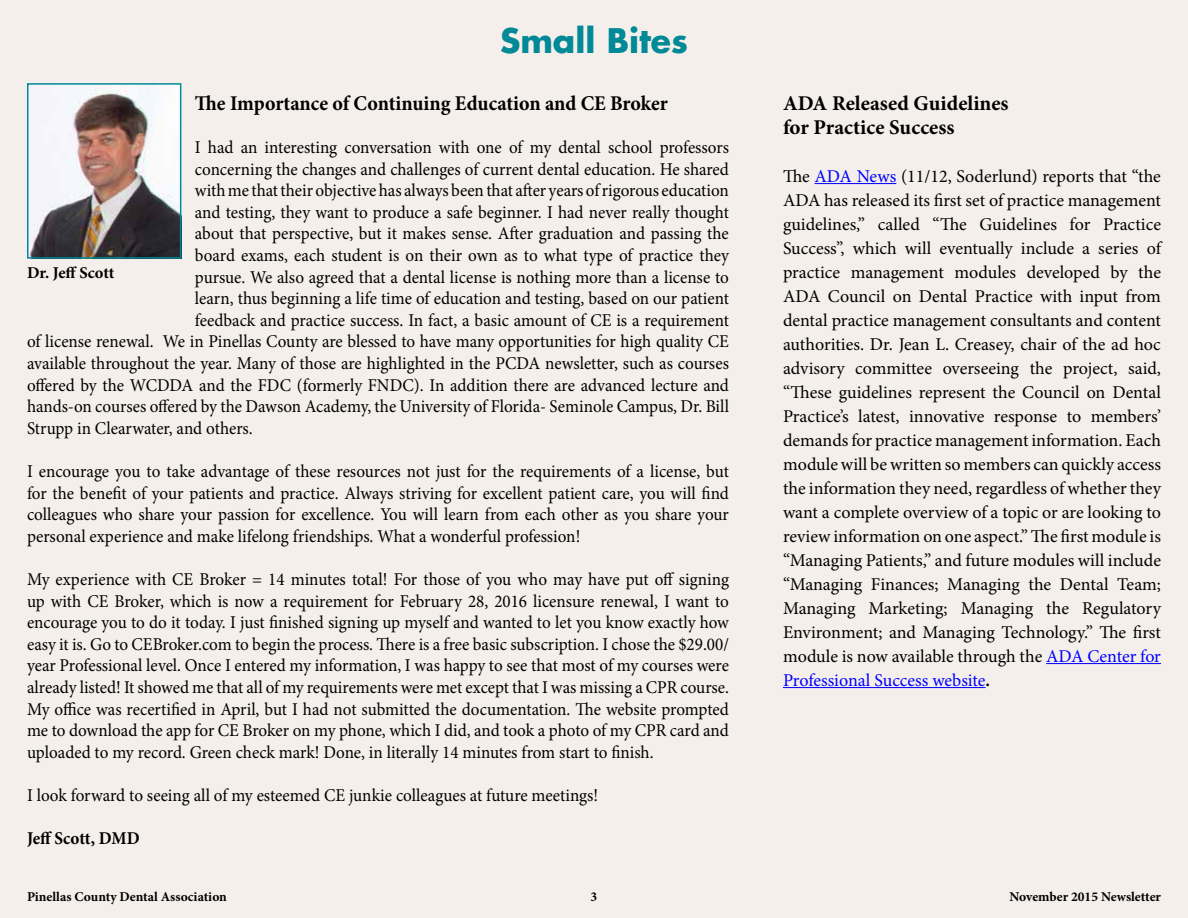
<style>
.page{position:relative;width:1188px;height:918px;background:#f4efea}
.page>*{position:absolute;margin:0;border:0;box-sizing:border-box;transform-origin:0 0}
.t1{font:700 33px "Futura";color:#008996}
.t2{font:700 21px "Minion Pro";color:#000;scale:.95 1}
.t3{font:700 21px/24px "Minion Pro";color:#000}
.t4{font:18px/21.6px "Minion Pro";color:#000;text-align:justify;scale:.95 1}
.t5{font:18px/24px "Minion Pro";color:#000;text-align:justify}
.t6{font:700 18px "Minion Pro";letter-spacing:-.005em;color:#000;scale:.95 1}
.t7{font:700 16.5px "Minion Pro";letter-spacing:-.005em;color:#000}
.t8{font:700 13.5px "Minion Pro";color:#000}
.s1{color:#00f}
.s2{font-weight:700}
</style>
<div class="page">
<hr style="left:815px;top:183px;width:81px;height:1px;background:#00f">
<hr style="left:1046px;top:663px;width:115px;height:1px;background:#00f">
<hr style="left:783px;top:687px;width:203px;height:1px;background:#00f">
<img style="left:30px;top:86px;width:148px;height:170px">
<div style="left:27px;top:83px;width:154px;height:176px;border:2px solid #008996"></div>
<h1 class="t1" style="left:500px;top:18px;width:189px">Small Bites</h1>
<p class="t2" style="left:195px;top:88px;width:499px">The Importance of Continuing Education and CE Broker</p>
<p class="t4" style="left:195px;top:137px;width:564px">I had an interesting conversation with one of my dental school professors</p>
<p class="t4" style="left:195px;top:158px;width:564px">concerning the changes and challenges of current dental education. He shared</p>
<p class="t4" style="left:195px;top:180px;width:564px">with me that their objective has always been that after years of rigorous education</p>
<p class="t4" style="left:195px;top:201px;width:564px">and testing, they want to produce a safe beginner. I had never really thought</p>
<p class="t4" style="left:195px;top:223px;width:564px">about that perspective, but it makes sense. After graduation and passing the</p>
<p class="t4" style="left:195px;top:245px;width:564px">board exams, each student is on their own as to what type of practice they</p>
<p class="t4" style="left:195px;top:266px;width:564px">pursue. We also agreed that a dental license is nothing more than a license to</p>
<p class="t4" style="left:195px;top:288px;width:564px">learn, thus beginning a life time of education and testing, based on our patient</p>
<p class="t4" style="left:195px;top:309px;width:564px">feedback and practice success. In fact, a basic amount of CE is a requirement</p>
<p class="t4" style="left:27px;top:331px;width:740px">of license renewal. We in Pinellas County are blessed to have many opportunities for high quality CE</p>
<p class="t4" style="left:27px;top:353px;width:740px">available throughout the year. Many of those are highlighted in the PCDA newsletter, such as courses</p>
<p class="t4" style="left:27px;top:374px;width:740px">offered by the WCDDA and the FDC (formerly FNDC). In addition there are advanced lecture and</p>
<p class="t4" style="left:27px;top:396px;width:740px">hands-on courses offered by the Dawson Academy, the University of Florida- Seminole Campus, Dr. Bill</p>
<p class="t4" style="left:27px;top:417px;width:239px">Strupp in Clearwater, and others.</p>
<p class="t4" style="left:27px;top:461px;width:740px">I encourage you to take advantage of these resources not just for the requirements of a license, but for the benefit of your patients and practice. Always striving for excellent patient care, you will find colleagues who share your passion for excellence. You will learn from each other as you share your personal experience and make lifelong friendships. What a wonderful profession!</p>
<p class="t4" style="left:27px;top:569px;width:741px">My experience with CE Broker = 14 minutes total! For those of you who may have put off signing up with CE Broker, which is now a requirement for February 28, 2016 licensure renewal, I want to encourage you to do it today. I just finished signing up myself and wanted to let you know exactly how easy it is. Go to CEBroker.com to begin the process. There is a free basic subscription. I chose the $29.00/ year Professional level. Once I entered my information, I was happy to see that most of my courses were already listed! It showed me that all of my requirements were met except that I was missing a CPR course.<br>My office was recertified in April, but I had not submitted the documentation. The website prompted me to download the app for CE Broker on my phone, which I did, and took a photo of my CPR card and uploaded to my record. Green check mark! Done, in literally 14 minutes from start to finish.</p>
<p class="t4" style="left:27px;top:785px;width:603px">I look forward to seeing all of my esteemed CE junkie colleagues at future meetings!</p>
<p class="t6" style="left:27px;top:826px;width:120px">Jeff Scott, DMD</p>
<p class="t7" style="left:27px;top:261px;width:89px">Dr. Jeff Scott</p>
<p class="t3" style="left:783px;top:91px;width:227px">ADA Released Guidelines for Practice Success</p>
<p class="t5" style="left:783px;top:164px;width:380px">The <span class="s1">ADA News</span> (11/12, Soderlund) reports that “the ADA has released its first set of practice management guidelines,” called “The Guidelines for Practice Success”, which will eventually include a series of practice management modules developed by the ADA Council on Dental Practice with input from dental practice management consultants and content authorities. Dr. Jean L. Creasey, chair of the ad hoc advisory committee overseeing the project, said, “These guidelines represent the Council on Dental Practice’s latest, innovative response to members’ demands for practice management information. Each module will be written so members can quickly access the information they need, regardless of whether they want a complete overview of a topic or are looking to review information on one aspect.” The first module is “Managing Patients,” and future modules will include “Managing Finances; Managing the Dental Team; Managing Marketing; Managing the Regulatory Environment; and Managing Technology.” The first module is now available through the <span class="s1">ADA Center for Professional Success website</span><span class="s2">.</span></p>
<p class="t8" style="left:27px;top:887px;width:201px">Pinellas County Dental Association</p>
<p class="t8" style="left:591px;top:887px;width:8px">3</p>
<p class="t8" style="left:1009px;top:887px;width:153px">November 2015 Newsletter</p>
</div>
